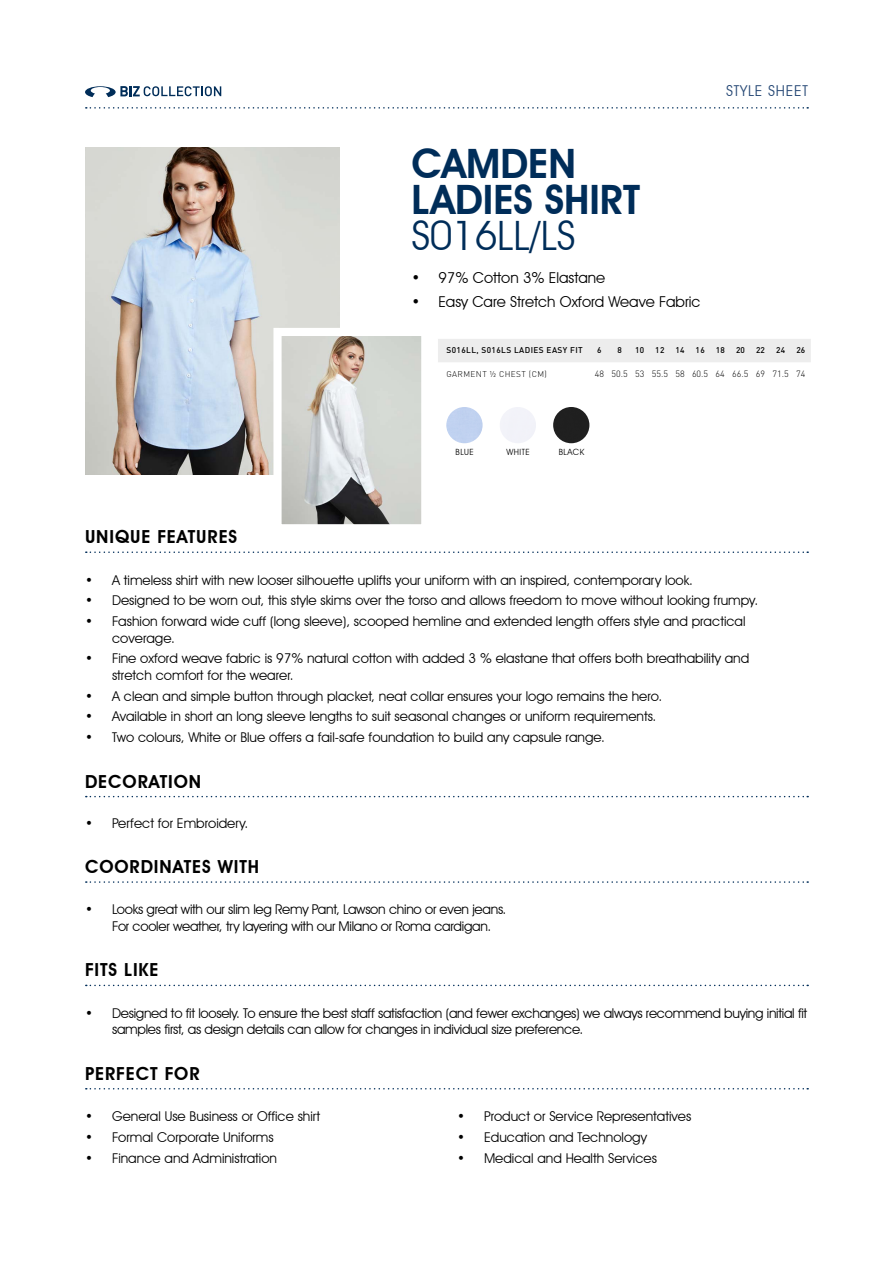
<style>
.page{position:relative;width:893px;height:1263px;background:#fff}
.page>*{position:absolute;margin:0;border:0;box-sizing:border-box;transform-origin:0 0}
.t1{font:600 40.5px/36px "Avant Garde IT Cby BT";color:#002d59}
.t2{font:40.5px "Avant Garde IT Cby BT";letter-spacing:-.01em;color:#002d59}
.t3{font:600 18px "Avant Garde IT Cby BT";letter-spacing:.05em;color:#000}
.t4{font:15px "Avant Garde IT Cby BT";color:#000}
.t5{font:15px "Avant Garde IT Cby BT";letter-spacing:.05em;color:#264875}
.t6{font:13.5px/16.5px "Avant Garde IT Cby BT";color:#000}
.t7{font:13.5px/16.5px "Avant Garde IT Cby BT";letter-spacing:-.02em;color:#000}
.t8{font:300 9px "DIN";color:#000}
.t9{font:8.55px "Avant Garde IT Cby BT";letter-spacing:.05em;color:#000}
.t10{font:500 8.25px "DIN";letter-spacing:.05em;color:#000}
.t11{font:300 8.25px "DIN";letter-spacing:.05em;color:#000}
</style>
<div class="page">
<img style="left:446px;top:407px;width:37px;height:36px;border-radius:18px">
<svg style="left:86px;top:107px;width:722px;height:2px"></svg>
<svg style="left:86px;top:551px;width:722px;height:2px"></svg>
<svg style="left:86px;top:796px;width:722px;height:1px"></svg>
<svg style="left:86px;top:881px;width:722px;height:2px"></svg>
<svg style="left:86px;top:985px;width:722px;height:1px"></svg>
<svg style="left:85px;top:86px;width:136px;height:11px"></svg>
<img style="left:85px;top:147px;width:254px;height:327px">
<svg style="left:86px;top:1088px;width:722px;height:1px"></svg>
<div style="left:438px;top:339px;width:373px;height:23px;background:#ededed"></div>
<img style="left:282px;top:337px;width:138px;height:186px">
<div style="left:273px;top:328px;width:156px;height:204px;border:8px solid #fff"></div>
<img style="left:553px;top:407px;width:36px;height:36px;border-radius:18px">
<h1 class="t1" style="left:411px;top:146px;width:230px">CAMDEN<br>LADIES SHIRT</h1>
<h1 class="t2" style="left:411px;top:211px;width:166px">S016LL/LS</h1>
<p class="t4" style="left:411px;top:268px;width:195px">• 97% Cotton 3% Elastane</p>
<p class="t4" style="left:411px;top:292px;width:291px">• Easy Care Stretch Oxford Weave Fabric</p>
<p class="t5" style="left:726px;top:82px;width:83px">STYLE SHEET</p>
<p class="t10" style="left:446px;top:345px;width:138px">S016LL, S016LS LADIES EASY FIT</p>
<p class="t10" style="left:597px;top:345px;width:6px">6</p>
<p class="t10" style="left:617px;top:345px;width:6px">8</p>
<p class="t10" style="left:635px;top:345px;width:11px">10</p>
<p class="t10" style="left:655px;top:345px;width:11px">12</p>
<p class="t10" style="left:675px;top:345px;width:11px">14</p>
<p class="t10" style="left:695px;top:345px;width:11px">16</p>
<p class="t10" style="left:716px;top:345px;width:11px">18</p>
<p class="t10" style="left:736px;top:345px;width:10px">20</p>
<p class="t10" style="left:756px;top:345px;width:10px">22</p>
<p class="t10" style="left:776px;top:345px;width:10px">24</p>
<p class="t10" style="left:796px;top:345px;width:10px">26</p>
<p class="t11" style="left:446px;top:369px;width:102px">GARMENT ½ CHEST (CM)</p>
<p class="t8" style="left:595px;top:368px;width:212px">48 50.5 53 55.5 58 60.5 64 66.5 69 71.5 74</p>
<h2 class="t3" style="left:85px;top:526px;width:154px">UNIQUE FEATURES</h2>
<p class="t9" style="left:456px;top:446px;width:20px">BLUE</p>
<p class="t9" style="left:507px;top:446px;width:25px">WHITE</p>
<p class="t9" style="left:559px;top:446px;width:27px">BLACK</p>
<p class="t6" style="left:85px;top:571px;width:609px">• A timeless shirt with new looser silhouette uplifts your uniform with an inspired, contemporary look.</p>
<p class="t6" style="left:85px;top:592px;width:675px">• Designed to be worn out, this style skims over the torso and allows freedom to move without looking frumpy.</p>
<p class="t6" style="left:112px;top:613px;width:635px;text-indent:-27px">• Fashion forward wide cuff (long sleeve), scooped hemline and extended length offers style and practical coverage.</p>
<p class="t6" style="left:112px;top:650px;width:639px;text-indent:-27px">• Fine oxford weave fabric is 97% natural cotton with added 3 % elastane that offers both breathability and stretch comfort for the wearer.</p>
<p class="t6" style="left:85px;top:687px;width:579px">• A clean and simple button through placket, neat collar ensures your logo remains the hero.</p>
<p class="t6" style="left:85px;top:708px;width:573px">• Available in short an long sleeve lengths to suit seasonal changes or uniform requirements.</p>
<p class="t6" style="left:85px;top:729px;width:521px">• Two colours, White or Blue offers a fail-safe foundation to build any capsule range.</p>
<h2 class="t3" style="left:85px;top:770px;width:118px">DECORATION</h2>
<p class="t6" style="left:85px;top:814px;width:165px">• Perfect for Embroidery.</p>
<h2 class="t3" style="left:85px;top:856px;width:175px">COORDINATES WITH</h2>
<p class="t7" style="left:112px;top:901px;width:396px;text-indent:-27px">• Looks great with our slim leg Remy Pant, Lawson chino or even jeans.<br>For cooler weather, try layering with our Milano or Roma cardigan.</p>
<h2 class="t3" style="left:85px;top:959px;width:75px">FITS LIKE</h2>
<p class="t7" style="left:112px;top:1004px;width:697px;text-indent:-27px">• Designed to fit loosely. To ensure the best staff satisfaction (and fewer exchanges) we always recommend buying initial fit samples first, as design details can allow for changes in individual size preference.</p>
<h2 class="t3" style="left:85px;top:1062px;width:116px">PERFECT FOR</h2>
<p class="t6" style="left:85px;top:1108px;width:236px">• General Use Business or Office shirt</p>
<p class="t6" style="left:85px;top:1128px;width:190px">• Formal Corporate Uniforms</p>
<p class="t6" style="left:85px;top:1149px;width:194px">• Finance and Administration</p>
<p class="t6" style="left:457px;top:1108px;width:236px">• Product or Service Representatives</p>
<p class="t6" style="left:457px;top:1128px;width:191px">• Education and Technology</p>
<p class="t6" style="left:457px;top:1149px;width:201px">• Medical and Health Services</p>
</div>
